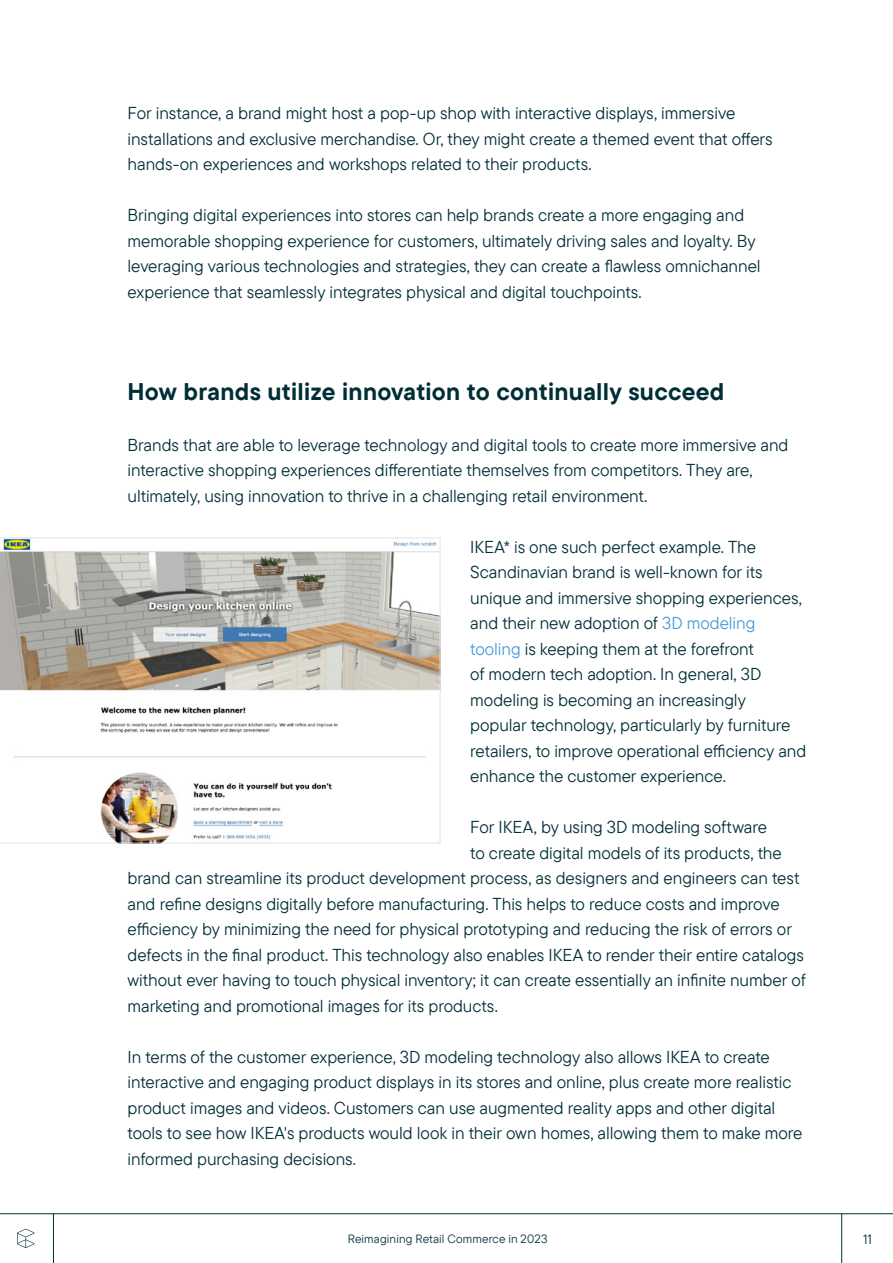
<style>
.page{position:relative;width:893px;height:1263px;background:#fff}
.page>*{position:absolute;margin:0;border:0;box-sizing:border-box;transform-origin:0 0}
.t1{font:700 24px "TT Commons Pro";letter-spacing:.01em;color:#002e36}
.t2{font:17.25px/25.5px "TT Commons Pro";letter-spacing:-.005em;color:#002e36}
.t3{font:13.5px "TT Commons Pro";color:#002e36}
.t4{font:12px "TT Commons Pro";letter-spacing:.01em;color:#002e36}
.s1{color:#449bd5}
</style>
<div class="page">
<svg style="left:0;top:537px;width:440px;height:306px"></svg>
<hr style="left:0;top:1213px;width:893px;height:1px;background:#002e36">
<hr style="left:841px;top:1214px;width:1px;height:49px;background:#002e36">
<hr style="left:53px;top:1214px;width:1px;height:49px;background:#002e36">
<svg style="left:17px;top:1229px;width:17px;height:19px"></svg>
<p class="t2" style="left:128px;top:100px;width:647px">For instance, a brand might host a pop-up shop with interactive displays, immersive installations and exclusive merchandise. Or, they might create a themed event that offers hands-on experiences and workshops related to their products.</p>
<p class="t2" style="left:128px;top:202px;width:635px">Bringing digital experiences into stores can help brands create a more engaging and memorable shopping experience for customers, ultimately driving sales and loyalty. By leveraging various technologies and strategies, they can create a flawless omnichannel experience that seamlessly integrates physical and digital touchpoints.</p>
<h1 class="t1" style="left:128px;top:373px;width:598px">How brands utilize innovation to continually succeed</h1>
<p class="t2" style="left:128px;top:432px;width:662px">Brands that are able to leverage technology and digital tools to create more immersive and interactive shopping experiences differentiate themselves from competitors. They are, ultimately, using innovation to thrive in a challenging retail environment.</p>
<p class="t2" style="left:470px;top:534px;width:338px">IKEA* is one such perfect example. The Scandinavian brand is well-known for its unique and immersive shopping experiences, and their new adoption of <span class="s1">3D modeling tooling</span> is keeping them at the forefront<br>of modern tech adoption. In general, 3D modeling is becoming an increasingly popular technology, particularly by furniture retailers, to improve operational efficiency and enhance the customer experience.</p>
<p class="t2" style="left:470px;top:814px;width:298px">For IKEA, by using 3D modeling software</p>
<p class="t2" style="left:470px;top:840px;width:313px">to create digital models of its products, the</p>
<p class="t2" style="left:128px;top:865px;width:673px">brand can streamline its product development process, as designers and engineers can test</p>
<p class="t2" style="left:128px;top:891px;width:654px">and refine designs digitally before manufacturing. This helps to reduce costs and improve</p>
<p class="t2" style="left:128px;top:916px;width:666px">efficiency by minimizing the need for physical prototyping and reducing the risk of errors or</p>
<p class="t2" style="left:128px;top:942px;width:678px">defects in the final product. This technology also enables IKEA to render their entire catalogs</p>
<p class="t2" style="left:128px;top:967px;width:680px">without ever having to touch physical inventory; it can create essentially an infinite number of</p>
<p class="t2" style="left:128px;top:993px;width:372px">marketing and promotional images for its products.</p>
<p class="t2" style="left:128px;top:1044px;width:676px">In terms of the customer experience, 3D modeling technology also allows IKEA to create interactive and engaging product displays in its stores and online, plus create more realistic product images and videos. Customers can use augmented reality apps and other digital tools to see how IKEA's products would look in their own homes, allowing them to make more informed purchasing decisions.</p>
<p class="t4" style="left:348px;top:1230px;width:201px">Reimagining Retail Commerce in 2023</p>
<p class="t3" style="left:863px;top:1229px;width:10px">11</p>
</div>
